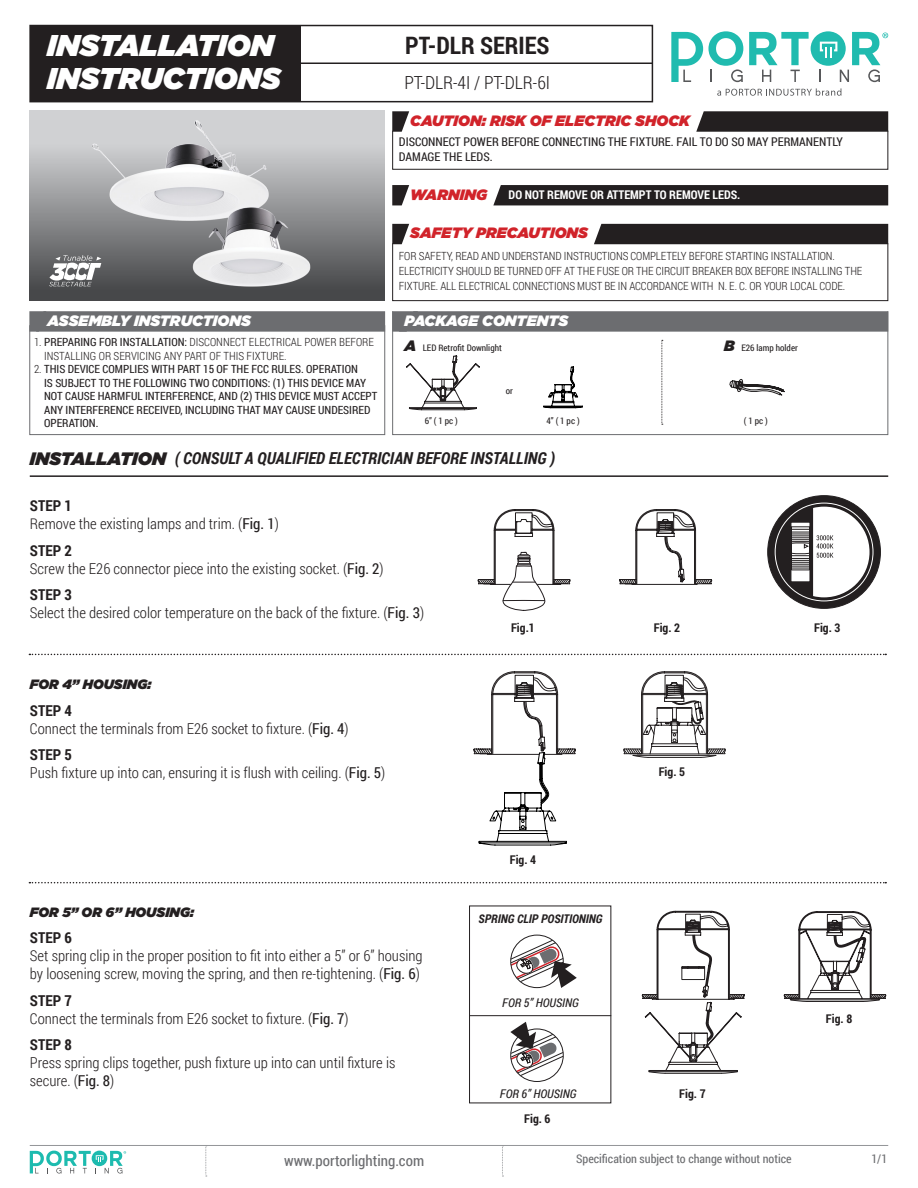
<style>
.page{position:relative;width:918px;height:1188px;background:#fff}
.page>*{position:absolute;margin:0;border:0;box-sizing:border-box;transform-origin:0 0}
.t1{font:italic 900 30px "Gotham";color:#fff}
.t2{font:700 24px "Roboto Condensed";color:#231f20}
.t3{font:300 18px "Roboto Condensed";color:#231f20}
.t4{font:italic 900 18px "Gotham";color:#231f20}
.t5{font:italic 700 16.5px "Roboto Condensed";color:#231f20}
.t6{font:300 15px/18px "Roboto Condensed";color:#231f20}
.t7{font:italic 900 15px "Gotham";color:#d1232a}
.t8{font:700 15px "Roboto Condensed";color:#231f20}
.t9{font:italic 900 15px "Gotham";color:#fff}
.t10{font:15px "Roboto Condensed";color:#6c6d70}
.t11{font:italic 900 13.5px "Gotham";color:#231f20}
.t12{font:12px/15px "Roboto Condensed";color:#231f20}
.t13{font:12px "Roboto Condensed";color:#6c6d70}
.t14{font:700 12px "Roboto Condensed";color:#231f20}
.t15{font:700 12px "Roboto Condensed";color:#fff}
.t16{font:italic 12px "Roboto Condensed";color:#231f20}
.t17{font:italic 700 12px "Roboto Condensed";color:#231f20}
.t18{font:300 11.25px/15px "Roboto Condensed";letter-spacing:-.01em;color:#231f20}
.t19{font:11.25px/13.5px "Roboto Condensed";color:#231f20}
.t20{font:9px "Roboto Condensed";color:#231f20}
.s1{font-weight:400}
.s2{font-weight:300}
.s3{font-family:"Gotham";font-weight:900;font-style:italic;font-size:15px}
</style>
<div class="page">
<div style="left:811px;top:31px;width:35px;height:35px;background:#20bbaf;border-radius:50%"></div>
<svg style="left:749px;top:32px;width:60px;height:50px"></svg>
<svg style="left:819px;top:32px;width:69px;height:50px"></svg>
<svg style="left:671px;top:31px;width:72px;height:51px"></svg>
<svg style="left:717px;top:88px;width:124px;height:8px"></svg>
<svg style="left:205px;top:1146px;width:2px;height:31px"></svg>
<svg style="left:502px;top:1146px;width:1px;height:31px"></svg>
<svg style="left:30px;top:1151px;width:96px;height:23px"></svg>
<hr style="left:30px;top:1145px;width:858px;height:1px;background:#939598">
<div style="left:29px;top:25px;width:624px;height:77px;border:2px solid #231f20"></div>
<svg style="left:30px;top:111px;width:355px;height:190px;background:#8a8b8d"></svg>
<svg style="left:392px;top:111px;width:17px;height:19px"></svg>
<svg style="left:392px;top:224px;width:17px;height:19px"></svg>
<svg style="left:392px;top:185px;width:17px;height:20px"></svg>
<svg style="left:29px;top:311px;width:356px;height:21px;background:#707174"></svg>
<svg style="left:697px;top:111px;width:191px;height:19px;background:#2a2627"></svg>
<div style="left:594px;top:224px;width:294px;height:19px;background:#231f20"></div>
<div style="left:493px;top:185px;width:395px;height:20px;background:#231f20"></div>
<div style="left:392px;top:130px;width:496px;height:40px;border:1px solid #231f20"></div>
<div style="left:392px;top:243px;width:496px;height:58px;border:1px solid #231f20"></div>
<div style="left:29px;top:325px;width:356px;height:110px;border:1px solid #6c6d70"></div>
<div style="left:392px;top:311px;width:496px;height:124px;border:1px solid #6c6d70"></div>
<svg style="left:392px;top:311px;width:496px;height:21px;background:#707174"></svg>
<hr style="left:30px;top:475px;width:858px;height:2px;background:#231f20">
<div style="left:30px;top:26px;width:271px;height:76px;background:#231f20"></div>
<hr style="left:299px;top:63px;width:353px;height:1px;background:#231f20">
<svg style="left:729px;top:379px;width:56px;height:17px"></svg>
<svg style="left:662px;top:340px;width:1px;height:85px"></svg>
<img style="left:75px;top:114px;width:221px;height:120px">
<img style="left:177px;top:200px;width:140px;height:90px">
<svg style="left:49px;top:255px;width:52px;height:31px"></svg>
<svg style="left:406px;top:355px;width:74px;height:55px"></svg>
<svg style="left:543px;top:366px;width:40px;height:42px"></svg>
<svg style="left:642px;top:911px;width:244px;height:163px"></svg>
<div style="left:768px;top:496px;width:112px;height:112px;background:#231f20;border-radius:50%"></div>
<svg style="left:790px;top:507px;width:80px;height:90px"></svg>
<svg style="left:477px;top:509px;width:235px;height:102px"></svg>
<hr style="left:470px;top:1015px;width:141px;height:1px;background:#231f20">
<svg style="left:29px;top:654px;width:857px;height:1px"></svg>
<svg style="left:29px;top:882px;width:857px;height:1px"></svg>
<svg style="left:510px;top:939px;width:67px;height:49px"></svg>
<svg style="left:510px;top:1022px;width:54px;height:55px"></svg>
<svg style="left:473px;top:671px;width:253px;height:175px"></svg>
<p class="t1" style="left:47px;top:28px;width:228px">INSTALLATION</p>
<p class="t1" style="left:47px;top:61px;width:235px">INSTRUCTIONS</p>
<p class="t2" style="left:405px;top:28px;width:146px">PT-DLR SERIES</p>
<p class="t3" style="left:404px;top:70px;width:147px">PT-DLR-4I / PT-DLR-6I</p>
<p class="t7" style="left:410px;top:112px;width:281px">CAUTION: RISK OF ELECTRIC SHOCK</p>
<p class="t12" style="left:399px;top:133px;width:446px">DISCONNECT POWER BEFORE CONNECTING THE FIXTURE. FAIL TO DO SO MAY PERMANENTLY<br>DAMAGE THE LEDS.</p>
<p class="t7" style="left:410px;top:186px;width:78px">WARNING</p>
<p class="t15" style="left:509px;top:187px;width:233px">DO NOT REMOVE OR ATTEMPT TO REMOVE LEDS.</p>
<p class="t7" style="left:410px;top:224px;width:179px">SAFETY PRECAUTIONS</p>
<p class="t18" style="left:399px;top:249px;width:465px">FOR SAFETY, READ AND UNDERSTAND INSTRUCTIONS COMPLETELY BEFORE STARTING INSTALLATION.<br>ELECTRICITY SHOULD BE TURNED OFF AT THE FUSE OR THE CIRCUIT BREAKER BOX BEFORE INSTALLING THE<br>FIXTURE. ALL ELECTRICAL CONNECTIONS MUST BE IN ACCORDANCE WITH N. E. C. OR YOUR LOCAL CODE.</p>
<p class="t9" style="left:47px;top:312px;width:205px">ASSEMBLY INSTRUCTIONS</p>
<p class="t9" style="left:405px;top:312px;width:165px">PACKAGE CONTENTS</p>
<p class="t18" style="left:44px;top:335px;width:331px;line-height:13.5px;text-indent:-10px">1. <span class="s1">PREPARING FOR INSTALLATION:</span> DISCONNECT ELECTRICAL POWER BEFORE<br>INSTALLING OR SERVICING ANY PART OF THIS FIXTURE.</p>
<p class="t19" style="left:44px;top:362px;width:335px;text-indent:-10px"><span class="s2">2.</span> THIS DEVICE COMPLIES WITH PART 15 OF THE FCC RULES. OPERATION<br>IS SUBJECT TO THE FOLLOWING TWO CONDITIONS: (1) THIS DEVICE MAY NOT CAUSE HARMFUL INTERFERENCE, AND (2) THIS DEVICE MUST ACCEPT ANY INTERFERENCE RECEIVED, INCLUDING THAT MAY CAUSE UNDESIRED OPERATION.</p>
<p class="t5" style="left:175px;top:447px;width:382px">( CONSULT A QUALIFIED ELECTRICIAN BEFORE INSTALLING )</p>
<p class="t20" style="left:405px;top:342px;width:99px"><span class="s3">A</span> LED Retrofit Downlight</p>
<p class="t20" style="left:506px;top:385px;width:9px">or</p>
<p class="t20" style="left:425px;top:414px;width:35px">6” ( 1 pc )</p>
<p class="t20" style="left:547px;top:414px;width:35px">4” ( 1 pc )</p>
<p class="t4" style="left:30px;top:448px;width:138px">INSTALLATION</p>
<p class="t8" style="left:30px;top:495px;width:44px">STEP 1</p>
<p class="t6" style="left:30px;top:514px;width:250px">Remove the existing lamps and trim. (<span class="s1">Fig. 1</span>)</p>
<p class="t8" style="left:30px;top:540px;width:44px">STEP 2</p>
<p class="t6" style="left:30px;top:559px;width:355px">Screw the E26 connector piece into the existing socket. (<span class="s1">Fig. 2</span>)</p>
<p class="t8" style="left:30px;top:584px;width:44px">STEP 3</p>
<p class="t6" style="left:30px;top:603px;width:396px">Select the desired color temperature on the back of the fixture. (<span class="s1">Fig. 3</span>)</p>
<p class="t11" style="left:30px;top:677px;width:123px">FOR 4” HOUSING:</p>
<p class="t8" style="left:30px;top:700px;width:44px">STEP 4</p>
<p class="t6" style="left:30px;top:719px;width:320px">Connect the terminals from E26 socket to fixture. (<span class="s1">Fig. 4</span>)</p>
<p class="t8" style="left:30px;top:745px;width:44px">STEP 5</p>
<p class="t6" style="left:30px;top:764px;width:357px">Push fixture up into can, ensuring it is flush with ceiling. (<span class="s1">Fig. 5</span>)</p>
<p class="t11" style="left:30px;top:904px;width:166px">FOR 5” OR 6” HOUSING:</p>
<p class="t8" style="left:30px;top:927px;width:44px">STEP 6</p>
<p class="t6" style="left:30px;top:946px;width:394px">Set spring clip in the proper position to fit into either a 5” or 6” housing by loosening screw, moving the spring, and then re-tightening. (<span class="s1">Fig. 6</span>)</p>
<p class="t8" style="left:30px;top:990px;width:44px">STEP 7</p>
<p class="t6" style="left:30px;top:1009px;width:320px">Connect the terminals from E26 socket to fixture. (<span class="s1">Fig. 7</span>)</p>
<p class="t8" style="left:30px;top:1034px;width:44px">STEP 8</p>
<p class="t6" style="left:30px;top:1053px;width:367px">Press spring clips together, push fixture up into can until fixture is secure. (<span class="s1">Fig. 8</span>)</p>
<p class="t14" style="left:511px;top:619px;width:25px">Fig.1</p>
<p class="t14" style="left:510px;top:851px;width:28px">Fig. 4</p>
<p class="t17" style="left:479px;top:910px;width:125px">SPRING CLIP POSITIONING</p>
<p class="t16" style="left:502px;top:995px;width:78px">FOR 5” HOUSING</p>
<p class="t16" style="left:500px;top:1085px;width:78px">FOR 6” HOUSING</p>
<p class="t14" style="left:524px;top:1110px;width:28px">Fig. 6</p>
<p class="t20" style="left:724px;top:342px;width:75px"><span class="s3">B</span> E26 lamp holder</p>
<p class="t20" style="left:744px;top:414px;width:26px">( 1 pc )</p>
<p class="t14" style="left:654px;top:619px;width:28px">Fig. 2</p>
<p class="t14" style="left:814px;top:619px;width:28px">Fig. 3</p>
<p class="t14" style="left:659px;top:763px;width:28px">Fig. 5</p>
<p class="t14" style="left:679px;top:1085px;width:28px">Fig. 7</p>
<p class="t14" style="left:826px;top:1010px;width:28px">Fig. 8</p>
<p class="t10" style="left:284px;top:1151px;width:142px">www.portorlighting.com</p>
<p class="t13" style="left:576px;top:1151px;width:217px">Specification subject to change without notice</p>
<p class="t13" style="left:871px;top:1151px;width:17px">1/1</p>
</div>
